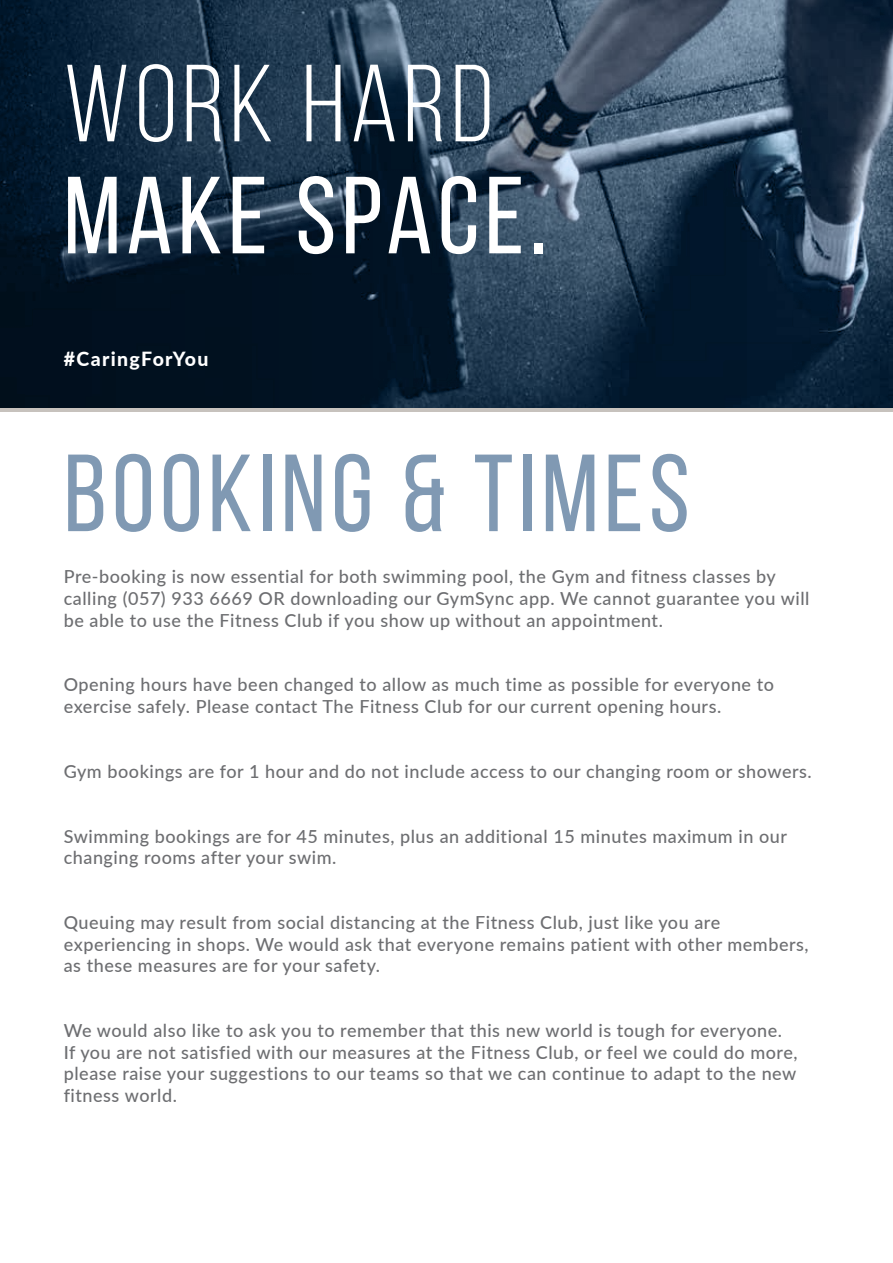
<style>
.page{position:relative;width:893px;height:1263px;background:#fff}
.page>*{position:absolute;margin:0;border:0;box-sizing:border-box;transform-origin:0 0}
.t1{font:109.35px "Bebas Neue";letter-spacing:.05em;color:#8099b3}
.t2{font:109.35px "Bebas Neue";letter-spacing:.05em;color:#fff}
.t3{font:109.35px "Bebas Neue";letter-spacing:.05em;color:#fff}
.t4{font:800 19.5px "Lato";letter-spacing:.07em;color:#fff}
.t5{font:500 18px/21.6px "Lato";letter-spacing:.03em;color:#6d6e71}
</style>
<div class="page">
<svg style="left:0;top:0;width:893px;height:408px;background:#1d3347"></svg>
<hr style="left:0;top:408px;width:893px;height:3px;background:#c7c2bd">
<h1 class="t3" style="left:64px;top:45px;width:431px">WORK HARD</h1>
<h1 class="t2" style="left:64px;top:156px;width:484px">MAKE SPACE.</h1>
<p class="t4" style="left:64px;top:344px;width:146px">#CaringForYou</p>
<h1 class="t1" style="left:64px;top:434px;width:627px">BOOKING &amp; TIMES</h1>
<p class="t5" style="left:64px;top:565px;width:747px">Pre-booking is now essential for both swimming pool, the Gym and fitness classes by calling (057) 933 6669 OR downloading our GymSync app. We cannot guarantee you will be able to use the Fitness Club if you show up without an appointment.</p>
<p class="t5" style="left:64px;top:673px;width:712px">Opening hours have been changed to allow as much time as possible for everyone to exercise safely. Please contact The Fitness Club for our current opening hours.</p>
<p class="t5" style="left:64px;top:760px;width:749px">Gym bookings are for 1 hour and do not include access to our changing room or showers.</p>
<p class="t5" style="left:64px;top:824px;width:725px">Swimming bookings are for 45 minutes, plus an additional 15 minutes maximum in our changing rooms after your swim.</p>
<p class="t5" style="left:64px;top:911px;width:746px">Queuing may result from social distancing at the Fitness Club, just like you are experiencing in shops. We would ask that everyone remains patient with other members, as these measures are for your safety.</p>
<p class="t5" style="left:64px;top:1019px;width:735px">We would also like to ask you to remember that this new world is tough for everyone.<br>If you are not satisfied with our measures at the Fitness Club, or feel we could do more, please raise your suggestions to our teams so that we can continue to adapt to the new fitness world.</p>
</div>
